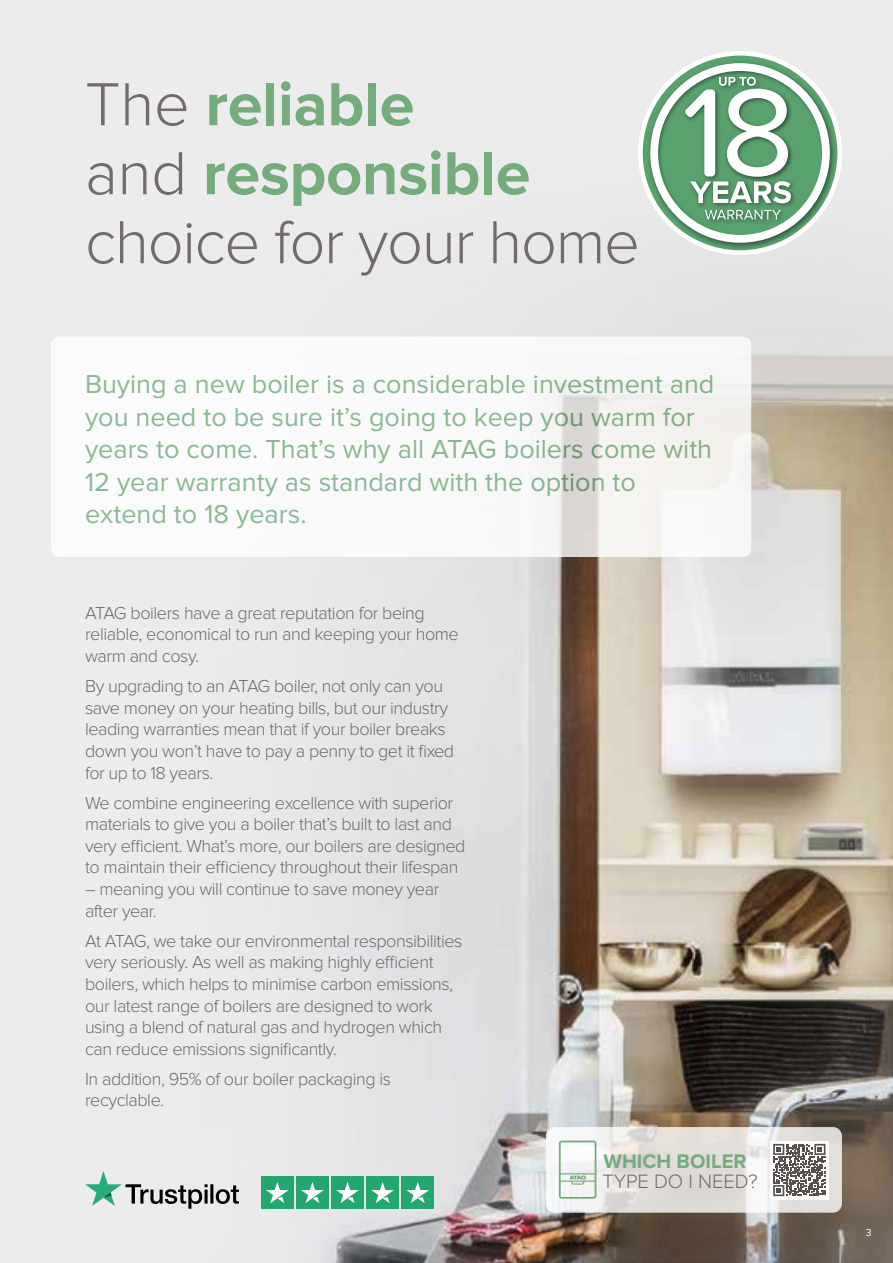
<style>
.page{position:relative;width:893px;height:1263px;background:#edeced}
.page>*{position:absolute;margin:0;border:0;box-sizing:border-box;transform-origin:0 0}
.t1{font:300 63px/69px "Proxima Nova";letter-spacing:-.02em;color:#726b67}
.t2{font:27px/32.4px "Proxima Nova";color:#74ac7c}
.t3{font:700 20.25px "Proxima Nova";color:#74ac7c}
.t4{font:300 20.1px "Proxima Nova";color:#726b68}
.t5{font:300 18px/21.6px "Proxima Nova";letter-spacing:-.025em;color:#726b67}
.t6{font:10.5px "Proxima Nova";color:#fff}
.s1{font-weight:700;color:#74ac7c}
</style>
<div class="page">
<img style="left:318px;top:119px;width:575px;height:1144px">
<div style="left:51px;top:336px;width:700px;height:221px;background:#fff;border-radius:9px"></div>
<svg style="left:546px;top:1127px;width:296px;height:86px;fill:#e2deda"></svg>
<svg style="left:559px;top:1140px;width:37px;height:59px"></svg>
<div style="left:770px;top:1141px;width:59px;height:58px;background:#fff"></div>
<svg style="left:773px;top:1144px;width:52px;height:52px"></svg>
<div style="left:638px;top:51px;width:204px;height:204px;border:5px solid #fff;border-radius:50%"></div>
<img style="left:646px;top:59px;width:191px;height:191px">
<svg style="left:650px;top:63px;width:180px;height:180px;background:#99c0a4"></svg>
<svg style="left:85px;top:1171px;width:154px;height:38px"></svg>
<div style="left:261px;top:1176px;width:33px;height:33px;background:#24a66f"></div>
<div style="left:296px;top:1176px;width:33px;height:33px;background:#24a66f"></div>
<div style="left:331px;top:1176px;width:33px;height:33px;background:#24a66f"></div>
<div style="left:366px;top:1176px;width:33px;height:33px;background:#24a66f"></div>
<div style="left:402px;top:1176px;width:32px;height:33px;background:#24a66f"></div>
<svg style="left:266px;top:1182px;width:23px;height:21px"></svg>
<svg style="left:301px;top:1182px;width:23px;height:21px"></svg>
<svg style="left:336px;top:1182px;width:23px;height:21px"></svg>
<svg style="left:371px;top:1182px;width:23px;height:21px"></svg>
<svg style="left:406px;top:1182px;width:23px;height:21px"></svg>
<h1 class="t1" style="left:85px;top:72px;width:556px">The <span class="s1">reliable<br></span>and <span class="s1">responsible </span>choice for your home</h1>
<h2 class="t2" style="left:85px;top:369px;width:631px">Buying a new boiler is a considerable investment and you need to be sure it’s going to keep you warm for years to come. That’s why all ATAG boilers come with 12 year warranty as standard with the option to extend to 18 years.</h2>
<p class="t5" style="left:85px;top:603px;width:375px">ATAG boilers have a great reputation for being reliable, economical to run and keeping your home warm and cosy.</p>
<p class="t5" style="left:85px;top:676px;width:371px">By upgrading to an ATAG boiler, not only can you save money on your heating bills, but our industry leading warranties mean that if your boiler breaks down you won’t have to pay a penny to get it fixed for up to 18 years.</p>
<p class="t5" style="left:85px;top:793px;width:382px">We combine engineering excellence with superior materials to give you a boiler that’s built to last and very efficient. What’s more, our boilers are designed to maintain their efficiency throughout their lifespan</p>
<p class="t5" style="left:85px;top:879px;width:356px">– meaning you will continue to save money year after year.</p>
<p class="t5" style="left:85px;top:931px;width:379px">At ATAG, we take our environmental responsibilities very seriously. As well as making highly efficient boilers, which helps to minimise carbon emissions, our latest range of boilers are designed to work using a blend of natural gas and hydrogen which can reduce emissions significantly.</p>
<p class="t5" style="left:85px;top:1069px;width:308px">In addition, 95% of our boiler packaging is recyclable.</p>
<p class="t3" style="left:603px;top:1146px;width:145px">WHICH BOILER</p>
<p class="t4" style="left:602px;top:1166px;width:157px">TYPE DO I NEED?</p>
<p class="t6" style="left:866px;top:1227px;width:7px">3</p>
</div>
